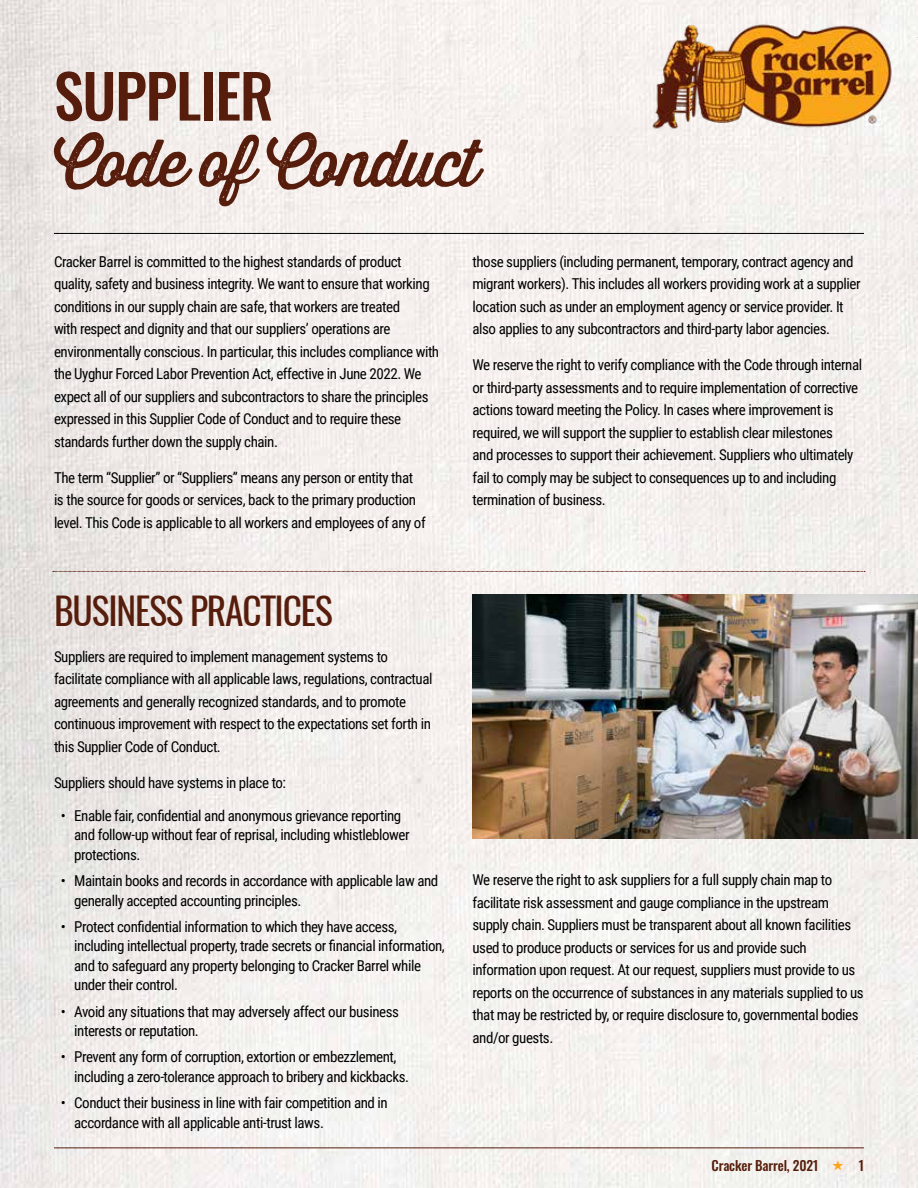
<style>
.page{position:relative;width:918px;height:1188px;background:#fff}
.page>*{position:absolute;margin:0;border:0;box-sizing:border-box;transform-origin:0 0}
.t1{font:64.5px "Thirsty Rough Reg";letter-spacing:-.04em;color:#571d0c}
.t2{font:500 60px "Oswald";letter-spacing:-.02em;color:#571d0c}
.t3{font:37.5px "Oswald";letter-spacing:-.03em;color:#571d0c}
.t4{font:15px/22.5px "Roboto Condensed";letter-spacing:-.03em;color:#000}
.t5{font:500 13.5px "Oswald";letter-spacing:-.01em;color:#571d0c}
</style>
<div class="page">
<img style="left:0;top:0;width:918px;height:1188px">
<hr style="left:54px;top:1148px;width:810px;height:1px;background:#571d0c">
<hr style="left:54px;top:233px;width:810px;height:1px;background:#000">
<svg style="left:53px;top:571px;width:812px;height:1px"></svg>
<img style="left:472px;top:594px;width:446px;height:244px">
<img style="left:648px;top:21px;width:248px;height:114px">
<svg style="left:833px;top:1160px;width:10px;height:10px"></svg>
<h2 class="t2" style="left:54px;top:65px;width:221px">SUPPLIER</h2>
<h1 class="t1" style="left:54px;top:116px;width:427px">Code of Conduct</h1>
<p class="t4" style="left:54px;top:250px;width:387px">Cracker Barrel is committed to the highest standards of product quality, safety and business integrity. We want to ensure that working conditions in our supply chain are safe, that workers are treated<br>with respect and dignity and that our suppliers’ operations are environmentally conscious. In particular, this includes compliance with the Uyghur Forced Labor Prevention Act, effective in June 2022. We expect all of our suppliers and subcontractors to share the principles expressed in this Supplier Code of Conduct and to require these standards further down the supply chain.</p>
<p class="t4" style="left:54px;top:466px;width:373px">The term “Supplier” or “Suppliers” means any person or entity that is the source for goods or services, back to the primary production level. This Code is applicable to all workers and employees of any of</p>
<h3 class="t3" style="left:54px;top:585px;width:280px">BUSINESS PRACTICES</h3>
<p class="t4" style="left:54px;top:645px;width:380px">Suppliers are required to implement management systems to facilitate compliance with all applicable laws, regulations, contractual agreements and generally recognized standards, and to promote continuous improvement with respect to the expectations set forth in this Supplier Code of Conduct.</p>
<p class="t4" style="left:54px;top:771px;width:234px">Suppliers should have systems in place to:</p>
<p class="t4" style="left:74px;top:805px;width:337px;line-height:19.5px;text-indent:-14px">• Enable fair, confidential and anonymous grievance reporting and follow-up without fear of reprisal, including whistleblower protections.</p>
<p class="t4" style="left:74px;top:870px;width:366px;line-height:19.5px;text-indent:-14px">• Maintain books and records in accordance with applicable law and generally accepted accounting principles.</p>
<p class="t4" style="left:74px;top:916px;width:372px;line-height:19.5px;text-indent:-14px">• Protect confidential information to which they have access, including intellectual property, trade secrets or financial information, and to safeguard any property belonging to Cracker Barrel while under their control.</p>
<p class="t4" style="left:74px;top:1001px;width:326px;line-height:19.5px;text-indent:-14px">• Avoid any situations that may adversely affect our business interests or reputation.</p>
<p class="t4" style="left:74px;top:1047px;width:336px;line-height:19.5px;text-indent:-14px">• Prevent any form of corruption, extortion or embezzlement, including a zero-tolerance approach to bribery and kickbacks.</p>
<p class="t4" style="left:74px;top:1092px;width:315px;line-height:19.5px;text-indent:-14px">• Conduct their business in line with fair competition and in accordance with all applicable anti-trust laws.</p>
<p class="t4" style="left:472px;top:250px;width:390px">those suppliers (including permanent, temporary, contract agency and migrant workers). This includes all workers providing work at a supplier location such as under an employment agency or service provider. It also applies to any subcontractors and third-party labor agencies.</p>
<p class="t4" style="left:472px;top:353px;width:391px">We reserve the right to verify compliance with the Code through internal or third-party assessments and to require implementation of corrective actions toward meeting the Policy. In cases where improvement is required, we will support the supplier to establish clear milestones<br>and processes to support their achievement. Suppliers who ultimately fail to comply may be subject to consequences up to and including termination of business.</p>
<p class="t4" style="left:472px;top:868px;width:393px">We reserve the right to ask suppliers for a full supply chain map to facilitate risk assessment and gauge compliance in the upstream supply chain. Suppliers must be transparent about all known facilities used to produce products or services for us and provide such information upon request. At our request, suppliers must provide to us reports on the occurrence of substances in any materials supplied to us that may be restricted by, or require disclosure to, governmental bodies and/or guests.</p>
<p class="t5" style="left:712px;top:1158px;width:108px">Cracker Barrel, 2021</p>
<p class="t5" style="left:859px;top:1158px;width:7px">1</p>
</div>
